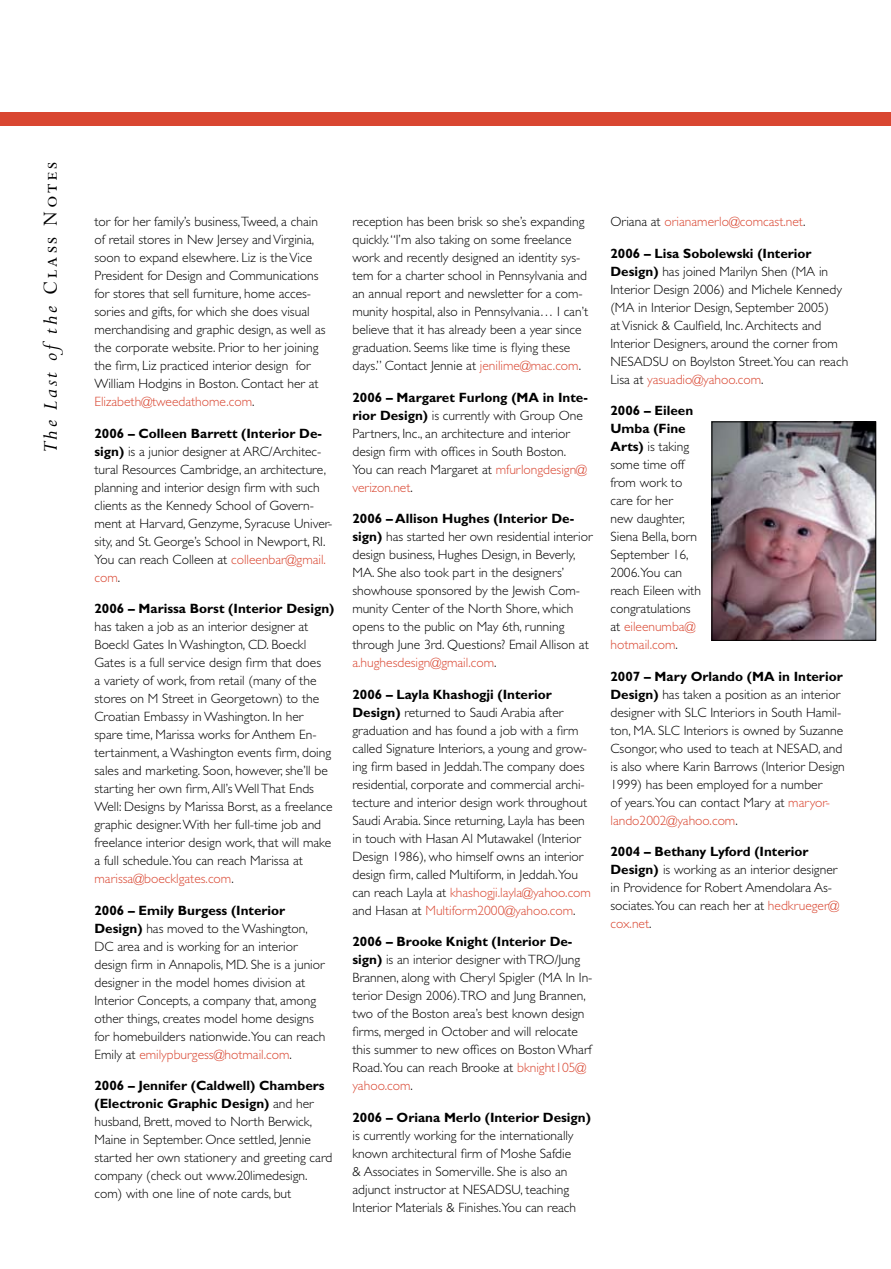
<style>
.page{position:relative;width:891px;height:1269px;background:#fff}
.page>*{position:absolute;margin:0;border:0;box-sizing:border-box;transform-origin:0 0}
.t1{font:22.5px "Perpetua Italic Os F";letter-spacing:.125em;color:#000}
.t2{font:300 13.5px/18px "Gill Sans";color:#000}
.t3{font:700 13.5px "Gill Sans";color:#000}
.t4{font:300 13.5px "Gill Sans";color:#d94631}
.s1{font-family:"Perpetua SC"}
.s2{color:#d94631}
.s3{font-weight:700}
.s4{color:#000}
</style>
<div class="page">
<div style="left:0;top:112px;width:891px;height:13px;background:#d94631"></div>
<img style="left:714px;top:424px;width:160px;height:215px">
<div style="left:712px;top:422px;width:164px;height:219px;border:1px solid #000"></div>
<h1 class="t1" style="left:39px;top:453px;width:293px;rotate:-90deg">The Last of the <span class="s1">Class Notes</span></h1>
<p class="t2" style="left:94px;top:213px;width:233px">tor for her family’s business,Tweed, a chain of retail stores in New Jersey and Virginia, soon to expand elsewhere. Liz is the Vice President for Design and Communications for stores that sell furniture, home acces&shy;sories and gifts, for which she does visual merchandising and graphic design, as well as the corporate website. Prior to her joining the firm, Liz practiced interior design for William Hodgins in Boston. Contact her at <span class="s2">Elizabeth@tweedathome.com</span>.</p>
<p class="t2" style="left:94px;top:424px;width:239px"><span class="s3">2006 – Colleen Barrett (Interior De&shy;sign)</span> is a junior designer at ARC/Architec&shy;tural Resources Cambridge, an architecture, planning and interior design firm with such clients as the Kennedy School of Govern&shy;ment at Harvard, Genzyme, Syracuse Univer&shy;sity, and St. George’s School in Newport, RI.<br>You can reach Colleen at <span class="s2">colleenbar@gmail. com</span>.</p>
<p class="t3" style="left:94px;top:601px;width:241px">2006 – Marissa Borst (Interior Design)</p>
<p class="t2" style="left:94px;top:618px;width:240px">has taken a job as an interior designer at Boeckl Gates In Washington, CD. Boeckl Gates is a full service design firm that does<br>a variety of work, from retail (many of the stores on M Street in Georgetown) to the Croatian Embassy in Washington. In her spare time, Marissa works for Anthem En&shy;tertainment, a Washington events firm, doing sales and marketing. Soon, however, she’ll be starting her own firm, All’s Well That Ends Well: Designs by Marissa Borst, as a freelance graphic designer. With her full-time job and freelance interior design work, that will make a full schedule.You can reach Marissa at <span class="s2">marissa@boecklgates.com</span>.</p>
<p class="t2" style="left:94px;top:901px;width:233px"><span class="s3">2006 – Emily Burgess (Interior Design)</span> has moved to the Washington, DC area and is working for an interior design firm in Annapolis, MD. She is a junior designer in the model homes division at Interior Concepts, a company that, among other things, creates model home designs for homebuilders nationwide.You can reach Emily at <span class="s2">emilypburgess@hotmail.com</span>.</p>
<p class="t2" style="left:94px;top:1077px;width:239px"><span class="s3">2006 – Jennifer (Caldwell) Chambers (Electronic Graphic Design)</span> and her husband, Brett, moved to North Berwick, Maine in September. Once settled, Jennie started her own stationery and greeting card company (check out www.20limedesign. com) with one line of note cards, but</p>
<p class="t2" style="left:352px;top:213px;width:237px">reception has been brisk so she’s expanding quickly. “I’m also taking on some freelance work and recently designed an identity sys&shy;tem for a charter school in Pennsylvania and an annual report and newsletter for a com&shy;munity hospital, also in Pennsylvania… I can’t believe that it has already been a year since graduation. Seems like time is flying these days.” Contact Jennie at <span class="s2">jenilime@mac.com</span>.</p>
<p class="t2" style="left:352px;top:388px;width:237px"><span class="s3">2006 – Margaret Furlong (MA in Inte&shy;rior Design)</span> is currently with Group One Partners, Inc., an architecture and interior design firm with offices in South Boston.<br>You can reach Margaret at <span class="s2">mfurlongdesign@ verizon.net</span>.</p>
<p class="t2" style="left:352px;top:510px;width:242px"><span class="s3">2006 – Allison Hughes (Interior De&shy;sign)</span> has started her own residential interior design business, Hughes Design, in Beverly, MA. She also took part in the designers’ showhouse sponsored by the Jewish Com&shy;munity Center of the North Shore, which opens to the public on May 6th, running through June 3rd. Questions? Email Allison at <span class="s2">a.hughesdesign@gmail.com</span>.</p>
<p class="t2" style="left:352px;top:685px;width:240px"><span class="s3">2006 – Layla Khashogji (Interior Design)</span> returned to Saudi Arabia after graduation and has found a job with a firm called Signature Interiors, a young and grow&shy;ing firm based in Jeddah.The company does residential, corporate and commercial archi&shy;tecture and interior design work throughout Saudi Arabia. Since returning, Layla has been in touch with Hasan Al Mutawakel (Interior Design 1986), who himself owns an interior design firm, called Multiform, in Jeddah.You can reach Layla at <span class="s2">khashogji.layla@yahoo.com </span>and Hasan at <span class="s2">Multiform2000@yahoo.com</span>.</p>
<p class="t2" style="left:352px;top:933px;width:242px"><span class="s3">2006 – Brooke Knight (Interior De&shy;sign)</span> is an interior designer with TRO/Jung Brannen, along with Cheryl Spigler (MA In In&shy;terior Design 2006).TRO and Jung Brannen, two of the Boston area’s best known design firms, merged in October and will relocate this summer to new offices on Boston Wharf Road.You can reach Brooke at <span class="s2">bknight105@ yahoo.com</span>.</p>
<p class="t3" style="left:352px;top:1109px;width:240px">2006 – Oriana Merlo (Interior Design)</p>
<p class="t2" style="left:352px;top:1126px;width:225px">is currently working for the internationally known architectural firm of Moshe Safdie &amp; Associates in Somerville. She is also an adjunct instructor at NESADSU, teaching Interior Materials &amp; Finishes.You can reach</p>
<p class="t4" style="left:610px;top:214px;width:196px"><span class="s4">Oriana at</span> orianamerlo@comcast.net<span class="s4">.</span></p>
<p class="t2" style="left:610px;top:244px;width:239px"><span class="s3">2006 – Lisa Sobolewski (Interior Design)</span> has joined Marilyn Shen (MA in Interior Design 2006) and Michele Kennedy (MA in Interior Design, September 2005)<br>at Visnick &amp; Caulfield, Inc. Architects and Interior Designers, around the corner from NESADSU on Boylston Street.You can reach Lisa at <span class="s2">yasuadio@yahoo.com</span>.</p>
<p class="t2" style="left:610px;top:402px;width:92px"><span class="s3">2006 – Eileen<br>Umba (Fine<br>Arts)</span> is taking some time off from work to care for her<br>new daughter,<br>Siena Bella, born<br>September 16,<br>2006.You can reach Eileen with congratulations at <span class="s2">eileenumba@ hotmail.com</span>.</p>
<p class="t2" style="left:610px;top:667px;width:236px"><span class="s3">2007 – Mary Orlando (MA in Interior Design)</span> has taken a position as an interior designer with SLC Interiors in South Hamil&shy;ton, MA. SLC Interiors is owned by Suzanne Csongor, who used to teach at NESAD, and is also where Karin Barrows (Interior Design 1999) has been employed for a number<br>of years.You can contact Mary at <span class="s2">maryor&shy;lando2002@yahoo.com</span>.</p>
<p class="t2" style="left:610px;top:843px;width:230px"><span class="s3">2004 – Bethany Lyford (Interior Design)</span> is working as an interior designer in Providence for Robert Amendolara As&shy;sociates.You can reach her at <span class="s2">hedkrueger@ cox.net</span>.</p>
</div>
